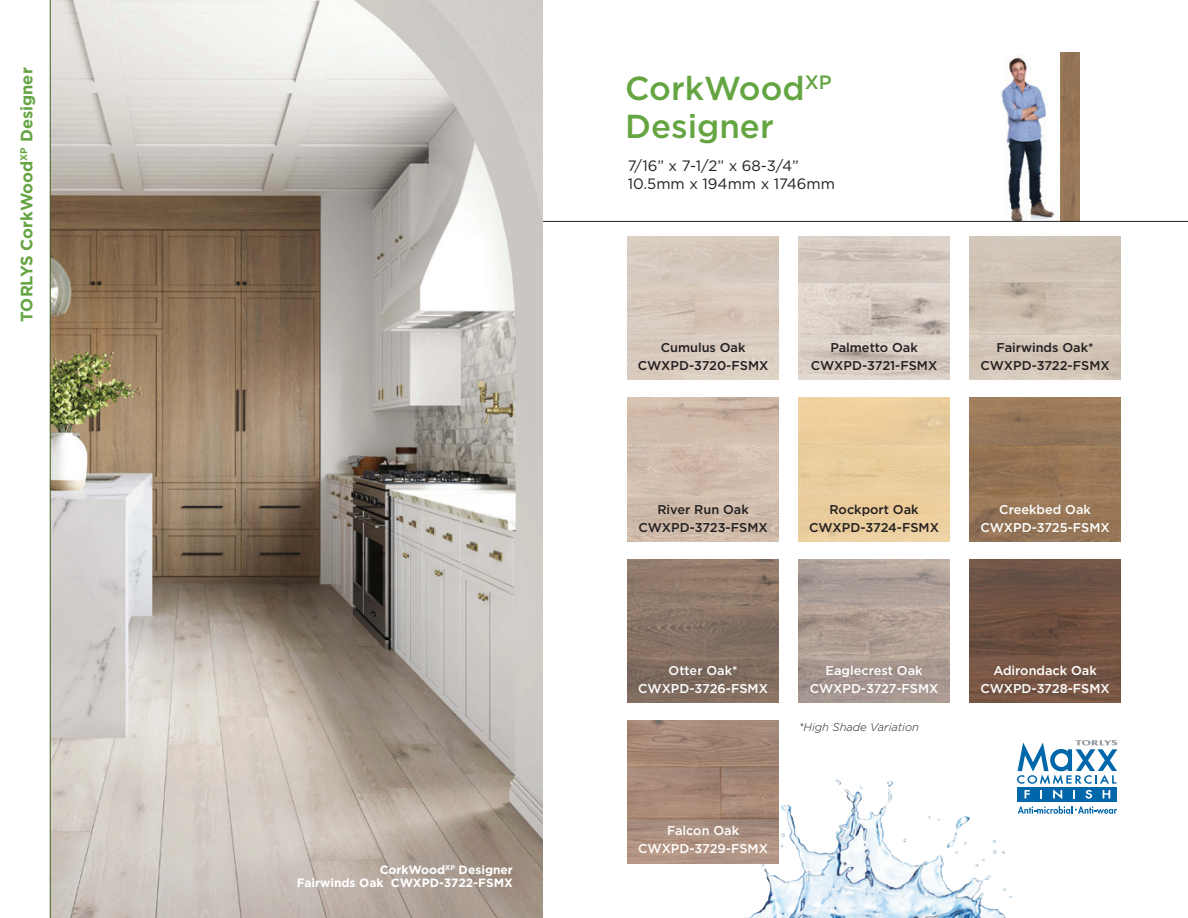
<style>
.page{position:relative;width:1188px;height:918px;background:#fff}
.page>*{position:absolute;margin:0;border:0;box-sizing:border-box;transform-origin:0 0}
.t1{font:500 33.15px "Gotham HTF";color:#64a542}
.t2{font:700 16.5px "Gotham HTF";color:#64a542}
.t3{font:15px "Gotham HTF";color:#231f20}
.t4{font:500 12.75px "Gotham HTF";color:#231f20}
.t5{font:500 12.75px "Gotham HTF";color:#fff}
.t6{font:700 12px "Gotham HTF";color:#fff}
.t7{font:italic 300 11.25px "Gotham HTF";color:#231f20}
</style>
<div class="page">
<img style="left:999px;top:57px;width:58px;height:164px">
<img style="left:1061px;top:53px;width:18px;height:168px">
<hr style="left:380px;top:221px;width:808px;height:1px;background:#231f20">
<img style="left:51px;top:0;width:492px;height:918px">
<img style="left:744px;top:777px;width:274px;height:141px">
<hr style="left:50px;top:0;width:1px;height:918px;background:#415f25">
<div style="left:1018px;top:787px;width:99px;height:15px;background:#0067aa"></div>
<svg style="left:1017px;top:740px;width:100px;height:59px"></svg>
<svg style="left:1018px;top:806px;width:99px;height:8px"></svg>
<img style="left:799px;top:237px;width:150px;height:143px">
<img style="left:628px;top:721px;width:150px;height:143px">
<img style="left:628px;top:559px;width:150px;height:144px">
<img style="left:970px;top:559px;width:150px;height:144px">
<img style="left:799px;top:559px;width:150px;height:144px">
<img style="left:628px;top:398px;width:150px;height:143px">
<img style="left:970px;top:398px;width:150px;height:143px">
<p class="t2" style="left:17px;top:322px;width:256px;rotate:-90deg">TORLYS CorkWood<sup>XP</sup> Designer</p>
<p class="t6" style="left:380px;top:863px;width:135px">CorkWood<sup>XP</sup> Designer</p>
<p class="t6" style="left:297px;top:876px;width:218px">Fairwinds Oak CWXPD-3722-FSMX</p>
<p class="t1" style="left:625px;top:70px;width:208px">CorkWood<sup>XP</sup></p>
<p class="t1" style="left:625px;top:107px;width:150px">Designer</p>
<p class="t3" style="left:628px;top:157px;width:173px">7/16” x 7-1/2” x 68-3/4”</p>
<p class="t3" style="left:628px;top:175px;width:209px">10.5mm x 194mm x 1746mm</p>
<p class="t4" style="left:661px;top:341px;width:86px">Cumulus Oak</p>
<p class="t4" style="left:638px;top:359px;width:132px">CWXPD-3720-FSMX</p>
<p class="t4" style="left:830px;top:341px;width:89px">Palmetto Oak</p>
<p class="t4" style="left:811px;top:359px;width:128px">CWXPD-3721-FSMX</p>
<p class="t4" style="left:997px;top:341px;width:98px">Fairwinds Oak*</p>
<p class="t4" style="left:981px;top:359px;width:131px">CWXPD-3722-FSMX</p>
<p class="t4" style="left:657px;top:502px;width:93px">River Run Oak</p>
<p class="t4" style="left:639px;top:520px;width:131px">CWXPD-3723-FSMX</p>
<p class="t4" style="left:830px;top:502px;width:91px">Rockport Oak</p>
<p class="t4" style="left:809px;top:520px;width:131px">CWXPD-3724-FSMX</p>
<p class="t5" style="left:999px;top:502px;width:93px">Creekbed Oak</p>
<p class="t5" style="left:980px;top:520px;width:131px">CWXPD-3725-FSMX</p>
<p class="t5" style="left:669px;top:663px;width:71px">Otter Oak*</p>
<p class="t5" style="left:638px;top:681px;width:131px">CWXPD-3726-FSMX</p>
<p class="t5" style="left:826px;top:663px;width:98px">Eaglecrest Oak</p>
<p class="t5" style="left:810px;top:681px;width:130px">CWXPD-3727-FSMX</p>
<p class="t7" style="left:799px;top:721px;width:122px">*High Shade Variation</p>
<p class="t5" style="left:667px;top:823px;width:74px">Falcon Oak</p>
<p class="t5" style="left:638px;top:841px;width:131px">CWXPD-3729-FSMX</p>
<p class="t5" style="left:993px;top:663px;width:105px">Adirondack Oak</p>
<p class="t5" style="left:980px;top:681px;width:131px">CWXPD-3728-FSMX</p>
</div>
